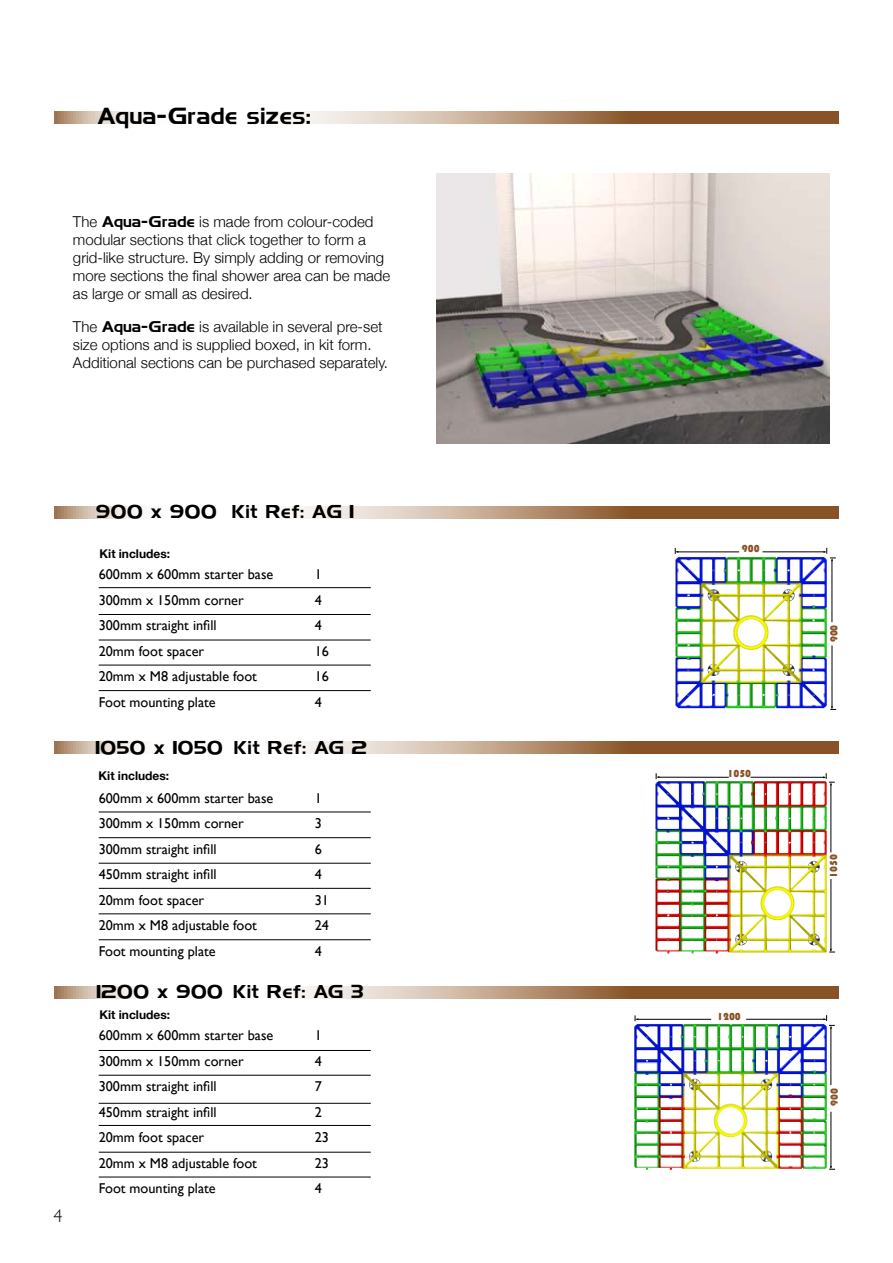
<style>
.page{position:relative;width:893px;height:1263px;background:#fff}
.page>*{position:absolute;margin:0;border:0;box-sizing:border-box;transform-origin:0 0}
.t1{font:22.5px "Hamlet";color:#000}
.t2{font:18px "Hamlet";color:#000}
.t3{font:300 18px "Gill Sans";color:#000}
.t4{font:300 15px/18px "Helvetica Neue";color:#000}
.t5{font:14.25px "Gill Sans";color:#000}
.t6{font:700 12px "Helvetica Neue";color:#000}
.t7{font:10.5px "Bauhaus 93";color:#875328}
.s1{font-family:"Hamlet";font-weight:400}
</style>
<div class="page">
<svg style="left:54px;top:506px;width:785px;height:12px"></svg>
<svg style="left:54px;top:741px;width:785px;height:12px"></svg>
<svg style="left:54px;top:986px;width:785px;height:12px"></svg>
<svg style="left:54px;top:112px;width:785px;height:12px"></svg>
<img style="left:675px;top:557px;width:152px;height:151px">
<img style="left:655px;top:781px;width:172px;height:173px">
<img style="left:634px;top:1024px;width:193px;height:146px">
<hr style="left:99px;top:587px;width:272px;height:1px;background:#000">
<hr style="left:99px;top:614px;width:272px;height:1px;background:#000">
<hr style="left:99px;top:640px;width:272px;height:1px;background:#000">
<hr style="left:99px;top:665px;width:272px;height:1px;background:#000">
<hr style="left:99px;top:812px;width:272px;height:1px;background:#000">
<hr style="left:99px;top:837px;width:272px;height:1px;background:#000">
<hr style="left:99px;top:863px;width:272px;height:1px;background:#000">
<hr style="left:99px;top:888px;width:272px;height:1px;background:#000">
<hr style="left:99px;top:913px;width:272px;height:1px;background:#000">
<hr style="left:99px;top:939px;width:272px;height:1px;background:#000">
<hr style="left:99px;top:1050px;width:272px;height:1px;background:#000">
<hr style="left:99px;top:1075px;width:272px;height:1px;background:#000">
<hr style="left:99px;top:1103px;width:272px;height:1px;background:#000">
<hr style="left:99px;top:1125px;width:272px;height:1px;background:#000">
<hr style="left:99px;top:1152px;width:272px;height:1px;background:#000">
<hr style="left:99px;top:690px;width:272px;height:1px;background:#000">
<hr style="left:751px;top:777px;width:74px;height:1px;background:#010101">
<hr style="left:658px;top:777px;width:71px;height:1px;background:#010101">
<svg style="left:829px;top:949px;width:6px;height:4px"></svg>
<hr style="left:831px;top:879px;width:1px;height:72px;background:#010101">
<hr style="left:831px;top:784px;width:1px;height:68px;background:#010101">
<svg style="left:823px;top:773px;width:12px;height:12px"></svg>
<hr style="left:746px;top:1019px;width:79px;height:1px;background:#010101">
<hr style="left:637px;top:1019px;width:74px;height:1px;background:#010101">
<svg style="left:829px;top:1166px;width:6px;height:4px"></svg>
<hr style="left:831px;top:1112px;width:1px;height:56px;background:#010101">
<hr style="left:831px;top:1027px;width:1px;height:58px;background:#010101">
<svg style="left:823px;top:1015px;width:12px;height:14px"></svg>
<hr style="left:99px;top:1177px;width:272px;height:1px;background:#000">
<hr style="left:676px;top:552px;width:63px;height:1px;background:#010101">
<hr style="left:762px;top:552px;width:63px;height:1px;background:#010101">
<svg style="left:830px;top:706px;width:6px;height:4px"></svg>
<hr style="left:832px;top:645px;width:1px;height:63px;background:#010101">
<hr style="left:832px;top:559px;width:1px;height:63px;background:#010101">
<svg style="left:823px;top:548px;width:13px;height:13px"></svg>
<img style="left:437px;top:173px;width:393px;height:270px">
<h1 class="t1" style="left:97px;top:106px;width:216px">Aqua-Grade sizes:</h1>
<p class="t4" style="left:73px;top:212px;width:319px">The <span class="s1">Aqua-Grade</span> is made from colour-coded modular sections that click together to form a grid-like structure. By simply adding or removing more sections the final shower area can be made as large or small as desired.</p>
<p class="t4" style="left:73px;top:317px;width:317px">The <span class="s1">Aqua-Grade</span> is available in several pre-set size options and is supplied boxed, in kit form.<br>Additional sections can be purchased separately.</p>
<p class="t3" style="left:53px;top:1206px;width:10px">4</p>
<p class="t2" style="left:96px;top:504px;width:260px">900 x 900 Kit Ref: AG 1</p>
<p class="t6" style="left:100px;top:546px;width:72px">Kit includes:</p>
<p class="t5" style="left:99px;top:566px;width:176px">600mm x 600mm starter base</p>
<p class="t5" style="left:315px;top:566px;width:9px">1</p>
<p class="t5" style="left:99px;top:591px;width:147px">300mm x 150mm corner</p>
<p class="t5" style="left:315px;top:591px;width:9px">4</p>
<p class="t5" style="left:99px;top:617px;width:119px">300mm straight infill</p>
<p class="t5" style="left:315px;top:617px;width:9px">4</p>
<p class="t5" style="left:99px;top:642px;width:107px">20mm foot spacer</p>
<p class="t5" style="left:315px;top:642px;width:16px">16</p>
<p class="t5" style="left:99px;top:668px;width:160px">20mm x M8 adjustable foot</p>
<p class="t5" style="left:315px;top:668px;width:16px">16</p>
<p class="t5" style="left:99px;top:693px;width:118px">Foot mounting plate</p>
<p class="t5" style="left:315px;top:693px;width:9px">4</p>
<p class="t2" style="left:95px;top:740px;width:273px">1050 x 1050 Kit Ref: AG 2</p>
<p class="t6" style="left:99px;top:769px;width:72px">Kit includes:</p>
<p class="t5" style="left:99px;top:789px;width:176px">600mm x 600mm starter base</p>
<p class="t5" style="left:315px;top:789px;width:9px">1</p>
<p class="t5" style="left:99px;top:815px;width:147px">300mm x 150mm corner</p>
<p class="t5" style="left:315px;top:815px;width:9px">3</p>
<p class="t5" style="left:99px;top:840px;width:119px">300mm straight infill</p>
<p class="t5" style="left:315px;top:840px;width:9px">6</p>
<p class="t5" style="left:99px;top:866px;width:119px">450mm straight infill</p>
<p class="t5" style="left:315px;top:866px;width:9px">4</p>
<p class="t5" style="left:99px;top:891px;width:107px">20mm foot spacer</p>
<p class="t5" style="left:315px;top:891px;width:16px">31</p>
<p class="t5" style="left:99px;top:917px;width:160px">20mm x M8 adjustable foot</p>
<p class="t5" style="left:315px;top:917px;width:16px">24</p>
<p class="t5" style="left:99px;top:942px;width:118px">Foot mounting plate</p>
<p class="t5" style="left:315px;top:942px;width:9px">4</p>
<p class="t2" style="left:96px;top:983px;width:269px">1200 x 900 Kit Ref: AG 3</p>
<p class="t6" style="left:99px;top:1008px;width:72px">Kit includes:</p>
<p class="t5" style="left:99px;top:1027px;width:176px">600mm x 600mm starter base</p>
<p class="t5" style="left:315px;top:1027px;width:9px">1</p>
<p class="t5" style="left:99px;top:1053px;width:147px">300mm x 150mm corner</p>
<p class="t5" style="left:315px;top:1053px;width:9px">4</p>
<p class="t5" style="left:99px;top:1078px;width:119px">300mm straight infill</p>
<p class="t5" style="left:315px;top:1078px;width:9px">7</p>
<p class="t5" style="left:99px;top:1104px;width:119px">450mm straight infill</p>
<p class="t5" style="left:315px;top:1104px;width:9px">2</p>
<p class="t5" style="left:99px;top:1129px;width:107px">20mm foot spacer</p>
<p class="t5" style="left:315px;top:1129px;width:16px">23</p>
<p class="t5" style="left:99px;top:1155px;width:160px">20mm x M8 adjustable foot</p>
<p class="t5" style="left:315px;top:1155px;width:16px">23</p>
<p class="t5" style="left:99px;top:1180px;width:118px">Foot mounting plate</p>
<p class="t5" style="left:315px;top:1180px;width:9px">4</p>
<p class="t7" style="left:742px;top:543px;width:19px">900</p>
<p class="t7" style="left:727px;top:768px;width:25px">1050</p>
<p class="t7" style="left:717px;top:1010px;width:25px">1200</p>
<p class="t7" style="left:828px;top:642px;width:19px;rotate:-90deg">900</p>
<p class="t7" style="left:828px;top:878px;width:25px;rotate:-90deg">1050</p>
<p class="t7" style="left:828px;top:1106px;width:19px;rotate:-90deg">900</p>
</div>
